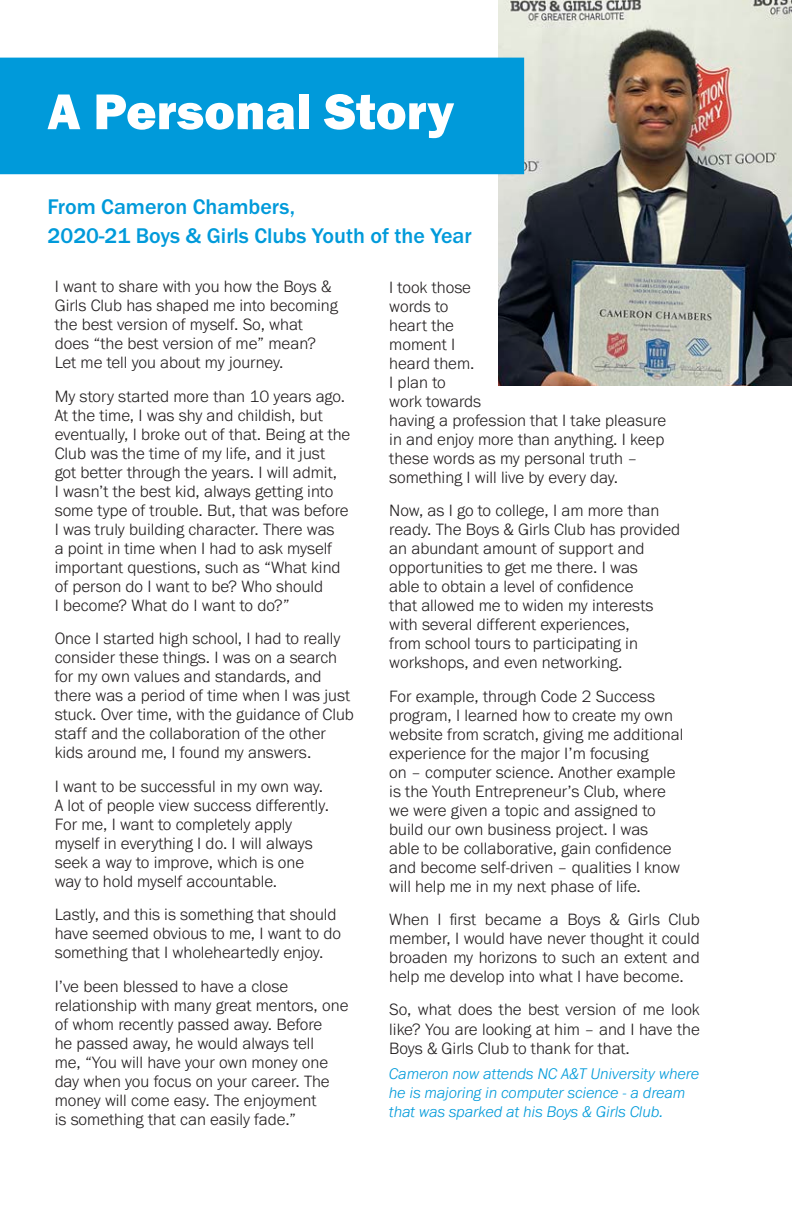
<style>
.page{position:relative;width:792px;height:1224px;background:#fff}
.page>*{position:absolute;margin:0;border:0;box-sizing:border-box;transform-origin:0 0}
.t1{font:52px "Franklin Gothic URW Hea";color:#fff}
.t2{font:500 22px "Franklin Gothic URW";color:#009ada}
.YOY_Story{font:300 17px/19px "Franklin Gothic URW";color:#231f20}
.t3{font:italic 300 16px/19.2px "Franklin Gothic URW";color:#009ada}
</style>
<div class="page">
<img style="left:498px;top:0;width:294px;height:386px">
<div style="left:1px;top:59px;width:522px;height:114px;background:#009ada"></div>
<div style="left:0;top:58px;width:524px;height:116px;border:2px solid #009ada"></div>
<p class="t1" style="left:48px;top:78px;width:408px">A Personal Story</p>
<p class="t2" style="left:48px;top:193px;width:249px">From Cameron Chambers,</p>
<p class="t2" style="left:48px;top:222px;width:426px">2020-21 Boys &amp; Girls Clubs Youth of the Year</p>
<p class="YOY_Story" style="left:55px;top:277px;width:285px">I want to share with you how the Boys &amp; Girls Club has shaped me into becoming the best version of myself. So, what does “the best version of me” mean?<br>Let me tell you about my journey.</p>
<p class="YOY_Story" style="left:55px;top:386px;width:297px">My story started more than 10 years ago.<br>At the time, I was shy and childish, but eventually, I broke out of that. Being at the Club was the time of my life, and it just got better through the years. I will admit,<br>I wasn’t the best kid, always getting into some type of trouble. But, that was before I was truly building character. There was<br>a point in time when I had to ask myself important questions, such as “What kind of person do I want to be? Who should<br>I become? What do I want to do?”</p>
<p class="YOY_Story" style="left:55px;top:629px;width:301px">Once I started high school, I had to really consider these things. I was on a search for my own values and standards, and there was a period of time when I was just stuck. Over time, with the guidance of Club staff and the collaboration of the other kids around me, I found my answers.</p>
<p class="YOY_Story" style="left:55px;top:776px;width:276px">I want to be successful in my own way.<br>A lot of people view success differently.<br>For me, I want to completely apply myself in everything I do. I will always seek a way to improve, which is one way to hold myself accountable.</p>
<p class="YOY_Story" style="left:55px;top:905px;width:288px">Lastly, and this is something that should have seemed obvious to me, I want to do something that I wholeheartedly enjoy.</p>
<p class="YOY_Story" style="left:55px;top:976px;width:295px">I’ve been blessed to have a close relationship with many great mentors, one of whom recently passed away. Before<br>he passed away, he would always tell<br>me, “You will have your own money one day when you focus on your career. The money will come easy. The enjoyment<br>is something that can easily fade.”</p>
<p class="YOY_Story" style="left:389px;top:277px;width:278px">I took those<br>words to<br>heart the<br>moment I<br>heard them.<br>I plan to<br>work towards<br>having a profession that I take pleasure in and enjoy more than anything. I keep these words as my personal truth – something I will live by every day.</p>
<p class="YOY_Story" style="left:389px;top:501px;width:293px">Now, as I go to college, I am more than ready. The Boys &amp; Girls Club has provided an abundant amount of support and opportunities to get me there. I was<br>able to obtain a level of confidence<br>that allowed me to widen my interests with several different experiences,<br>from school tours to participating in workshops, and even networking.</p>
<p class="YOY_Story" style="left:389px;top:686px;width:296px">For example, through Code 2 Success program, I learned how to create my own website from scratch, giving me additional experience for the major I’m focusing<br>on – computer science. Another example is the Youth Entrepreneur’s Club, where we were given a topic and assigned to build our own business project. I was<br>able to be collaborative, gain confidence and become self-driven – qualities I know will help me in my next phase of life.</p>
<p class="YOY_Story" style="left:389px;top:910px;width:312px;text-align:justify">When I first became a Boys &amp; Girls Club member, I would have never thought it could broaden my horizons to such an extent and help me develop into what I have become.</p>
<p class="YOY_Story" style="left:389px;top:1000px;width:312px;text-align:justify">So, what does the best version of me look like? You are looking at him – and I have the Boys &amp; Girls Club to thank for that.</p>
<p class="t3" style="left:389px;top:1064px;width:312px">Cameron now attends NC A&amp;T University where he is majoring in computer science - a dream that was sparked at his Boys &amp; Girls Club.</p>
</div>
